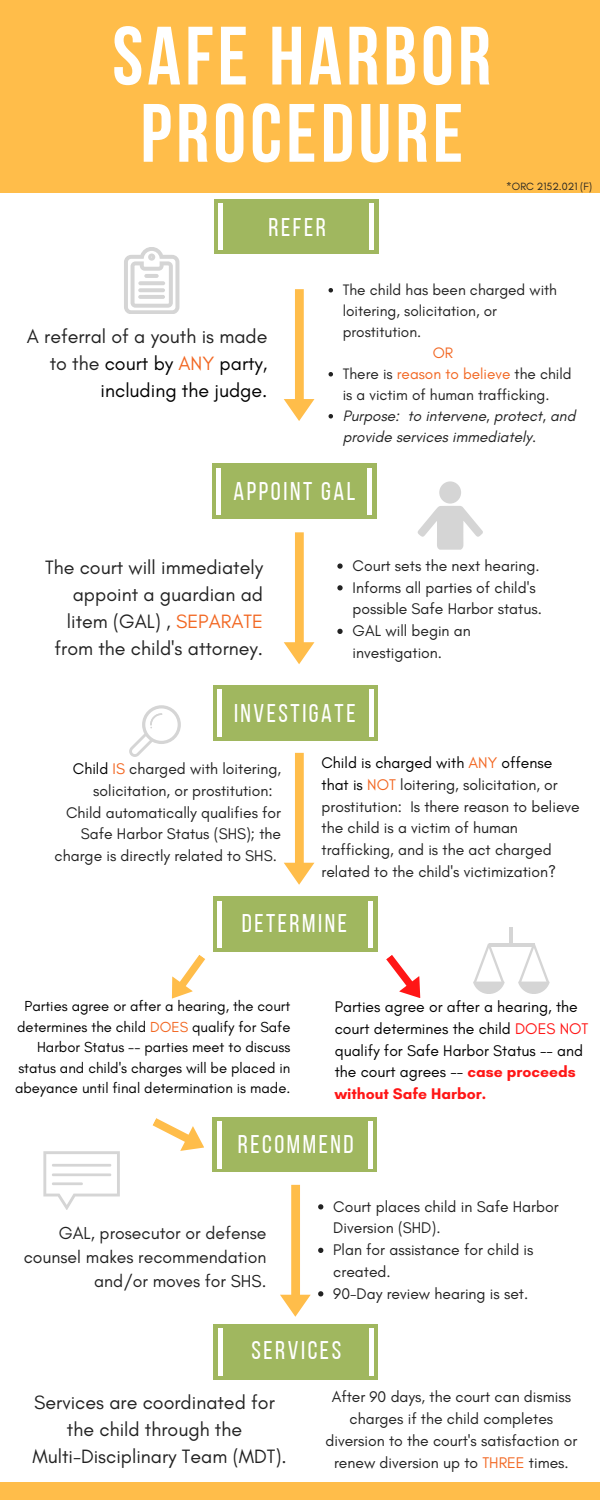
<style>
.page{position:relative;width:600px;height:1500px;background:#fff}
.page>*{position:absolute;margin:0;border:0;box-sizing:border-box;transform-origin:0 0}
.t1{font:700 82.5px/77.2px "Bebas Neue";letter-spacing:.05em;color:#fff;text-align:center}
.t2{font:25.5px "Bebas Neue";letter-spacing:.1em;color:#fff}
.t3{font:19.7px/27px "Glacial Indifference";color:#222;text-align:right}
.t4{font:19.7px/27px "Glacial Indifference";color:#000;text-align:right}
.t5{font:17.6px/24px "Glacial Indifference";color:#222;text-align:right}
.t6{font:15.7px/21.8px "Glacial Indifference";color:#222}
.t7{font:15.7px/21.8px "Glacial Indifference";color:#000}
.t8{font:15.4px/21px "Glacial Indifference";color:#222}
.t9{font:italic 15.4px/21px "Glacial Indifference";color:#222}
.t10{font:15.4px "Glacial Indifference";color:#f26722}
.t11{font:14.8px/20.5px "Glacial Indifference";color:#000;text-align:right}
.t12{font:10.7px "Glacial Indifference";color:#222}
.s1{color:#222}
.s2{color:#f26722}
.s3{color:#000}
.s4{color:#ff1616}
.s5{font-weight:700;color:#ff1616}
</style>
<div class="page">
<div style="left:0;top:0;width:600px;height:193px;background:#ffbd4a"></div>
<svg style="left:124px;top:248px;width:55px;height:65px"></svg>
<hr style="left:144px;top:274px;width:15px;height:4px;background:#d5d5d5;border-radius:2px">
<hr style="left:138px;top:281px;width:27px;height:4px;background:#d5d5d5;border-radius:2px">
<hr style="left:138px;top:288px;width:27px;height:4px;background:#d5d5d5;border-radius:2px">
<hr style="left:138px;top:295px;width:27px;height:4px;background:#d5d5d5;border-radius:2px">
<div style="left:214px;top:199px;width:165px;height:55px;background:#a0b75f"></div>
<div style="left:212px;top:464px;width:164px;height:55px;background:#a0b75f"></div>
<hr style="left:368px;top:468px;width:4px;height:47px;background:#fff">
<hr style="left:217px;top:468px;width:4px;height:47px;background:#fff">
<hr style="left:370px;top:203px;width:4px;height:47px;background:#fff">
<hr style="left:219px;top:203px;width:4px;height:47px;background:#fff">
<div style="left:213px;top:685px;width:165px;height:55px;background:#a0b75f"></div>
<hr style="left:369px;top:690px;width:4px;height:46px;background:#fff">
<hr style="left:218px;top:690px;width:4px;height:46px;background:#fff">
<div style="left:213px;top:897px;width:165px;height:55px;background:#a0b75f"></div>
<div style="left:368px;top:901px;width:5px;height:47px;background:#fff"></div>
<hr style="left:218px;top:901px;width:4px;height:47px;background:#fff">
<div style="left:213px;top:1117px;width:164px;height:55px;background:#a0b75f"></div>
<hr style="left:368px;top:1122px;width:4px;height:46px;background:#fff">
<hr style="left:217px;top:1122px;width:4px;height:46px;background:#fff">
<div style="left:213px;top:1325px;width:165px;height:55px;background:#a0b75f"></div>
<hr style="left:369px;top:1329px;width:4px;height:46px;background:#fff">
<hr style="left:218px;top:1329px;width:4px;height:46px;background:#fff">
<div style="left:0;top:1482px;width:600px;height:18px;background:#ffbd4a"></div>
<svg style="left:129px;top:705px;width:52px;height:52px"></svg>
<div style="left:439px;top:482px;width:22px;height:22px;background:#d5d5d5;border-radius:50%"></div>
<svg style="left:418px;top:506px;width:65px;height:43px"></svg>
<svg style="left:43px;top:1152px;width:77px;height:57px"></svg>
<svg style="left:284px;top:532px;width:30px;height:132px"></svg>
<svg style="left:284px;top:753px;width:30px;height:132px"></svg>
<svg style="left:280px;top:1185px;width:31px;height:132px"></svg>
<svg style="left:171px;top:955px;width:34px;height:44px"></svg>
<svg style="left:152px;top:1118px;width:52px;height:33px"></svg>
<hr style="left:489px;top:944px;width:45px;height:3px;background:#d5d5d5">
<hr style="left:509px;top:927px;width:3px;height:19px;background:#d5d5d5">
<svg style="left:473px;top:943px;width:32px;height:50px"></svg>
<svg style="left:518px;top:943px;width:32px;height:50px"></svg>
<svg style="left:329px;top:288px;width:4px;height:5px"></svg>
<svg style="left:329px;top:372px;width:4px;height:5px"></svg>
<svg style="left:329px;top:414px;width:4px;height:5px"></svg>
<svg style="left:337px;top:563px;width:6px;height:6px"></svg>
<svg style="left:337px;top:585px;width:6px;height:5px"></svg>
<svg style="left:337px;top:629px;width:6px;height:5px"></svg>
<svg style="left:318px;top:1204px;width:5px;height:5px"></svg>
<svg style="left:318px;top:1248px;width:5px;height:5px"></svg>
<svg style="left:318px;top:1291px;width:5px;height:5px"></svg>
<svg style="left:284px;top:289px;width:30px;height:132px"></svg>
<svg style="left:386px;top:955px;width:35px;height:43px"></svg>
<h1 class="t1" style="left:112px;top:25px;width:380px">SAFE HARBOR<br>PROCEDURE</h1>
<h2 class="t2" style="left:269px;top:217px;width:59px">REFER</h2>
<p class="t12" style="left:506px;top:180px;width:87px">*ORC 2152.021 (F)</p>
<p class="t4" style="left:27px;top:322px;width:242px"><span class="s1">A referral of a youth is made to the</span> court by <span class="s2">ANY</span> party, including the judge.</p>
<p class="t8" style="left:343px;top:279px;width:216px">The child has been charged with loitering, solicitation, or prostitution.</p>
<p class="t8" style="left:343px;top:363px;width:230px">There is <span class="s2">reason to believe</span> the child is a victim of human trafficking.</p>
<p class="t9" style="left:343px;top:405px;width:234px">Purpose: to intervene, protect, and provide services immediately.</p>
<p class="t10" style="left:433px;top:343px;width:22px">OR</p>
<h2 class="t2" style="left:234px;top:481px;width:123px">APPOINT GAL</h2>
<p class="t3" style="left:45px;top:554px;width:220px">The court will immediately appoint a guardian ad litem (GAL) , <span class="s2">SEPARATE </span>from the child's attorney.</p>
<p class="t6" style="left:353px;top:555px;width:191px">Court sets the next hearing.<br>Informs all parties of child's possible Safe Harbor status.<br>GAL will begin an investigation.</p>
<h2 class="t2" style="left:234px;top:703px;width:123px">INVESTIGATE</h2>
<p class="t6" style="left:73px;top:758px;width:210px"><span class="s3">Child</span> <span class="s2">IS</span> charged with loitering,</p>
<p class="t6" style="left:93px;top:780px;width:181px">solicitation, or prostitution:</p>
<p class="t6" style="left:66px;top:801px;width:217px">Child automatically qualifies for</p>
<p class="t6" style="left:81px;top:823px;width:202px">Safe Harbor Status (SHS); the</p>
<p class="t6" style="left:55px;top:845px;width:224px">charge is directly related to SHS.</p>
<p class="t6" style="left:322px;top:752px;width:260px"><span class="s3">Child is charged with</span> <span class="s2">ANY</span> <span class="s3">offense that is</span> <span class="s2">NOT</span> loitering, solicitation, or prostitution: Is there reason to believe the child is a victim of human trafficking, and is the act charged related to the child's victimization?</p>
<h2 class="t2" style="left:242px;top:913px;width:107px">DETERMINE</h2>
<p class="t11" style="left:15px;top:996px;width:277px">Parties agree or after a hearing, the court determines the child <span class="s2">DOES</span> qualify for Safe Harbor Status -- parties meet to discuss status and child's charges will be placed in abeyance until final determination is made.</p>
<p class="t7" style="left:335px;top:996px;width:255px">Parties agree or after a hearing, the court determines the child <span class="s4">DOES NOT </span>qualify for Safe Harbor Status -- and the court agrees -- <span class="s5">case proceeds without Safe Harbor.</span></p>
<h2 class="t2" style="left:238px;top:1134px;width:117px">RECOMMEND</h2>
<p class="t5" style="left:24px;top:1221px;width:244px">GAL, prosecutor or defense counsel makes recommendation and/or moves for SHS.</p>
<p class="t6" style="left:333px;top:1195px;width:227px">Court places child in Safe Harbor<br>Diversion (SHD).<br>Plan for assistance for child is created.<br>90-Day review hearing is set.</p>
<h2 class="t2" style="left:252px;top:1340px;width:91px">SERVICES</h2>
<p class="t3" style="left:32px;top:1388px;width:256px;text-align:center">Services are coordinated for the child through the<br>Multi-Disciplinary Team (MDT).</p>
<p class="t6" style="left:326px;top:1386px;width:253px;text-align:center">After 90 days, the court can dismiss charges if the child completes diversion to the court's satisfaction or renew diversion up to <span class="s2">THREE</span> times.</p>
</div>
